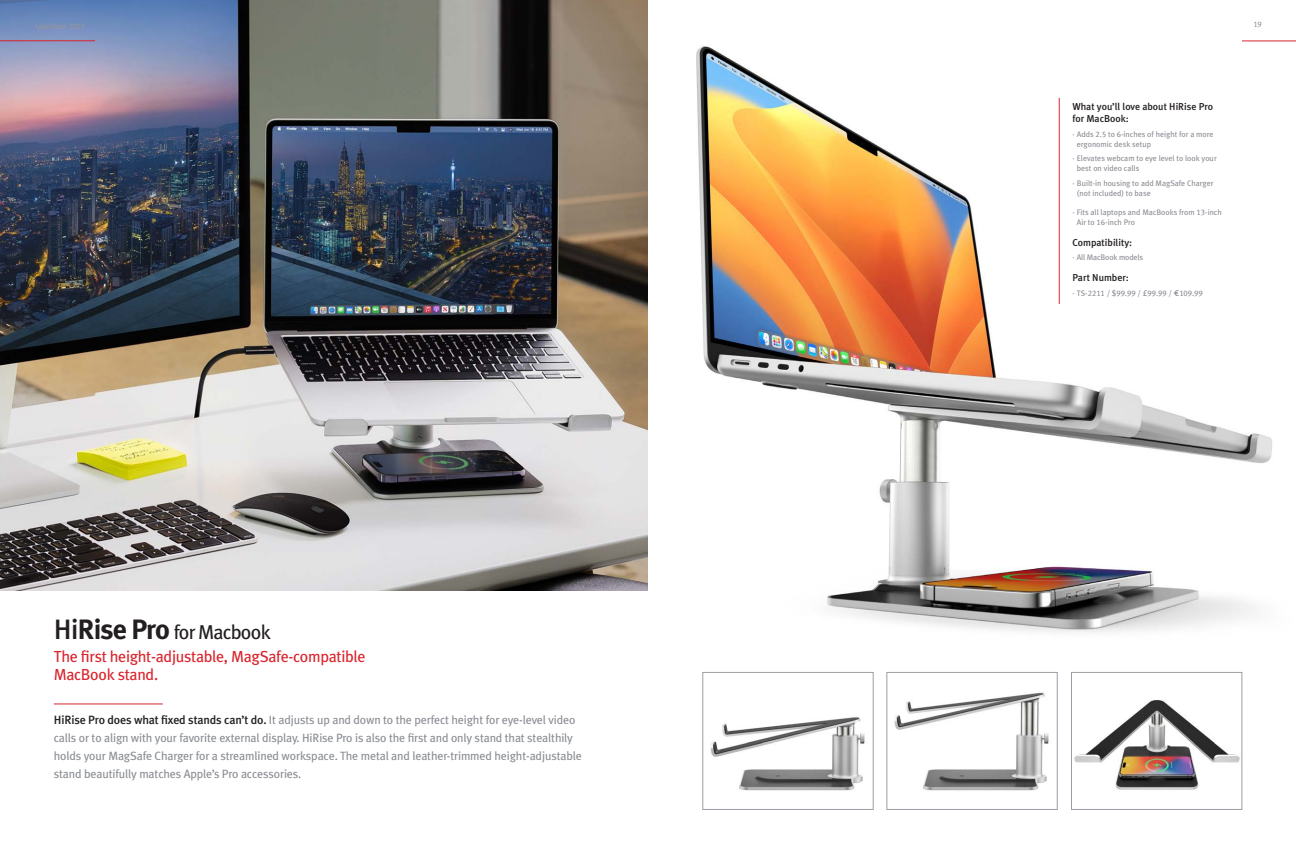
<style>
.page{position:relative;width:1296px;height:864px;background:#fff}
.page>*{position:absolute;margin:0;border:0;box-sizing:border-box;transform-origin:0 0}
.t1{font:20px "Meta Plus";letter-spacing:-.04em;color:#231f20}
.t2{font:16px/18px "Meta Plus";letter-spacing:-.02em;color:#da252e}
.t3{font:12px/18px "Meta Plus";letter-spacing:-.01em;color:#8a8d93}
.t4{font:500 10px/12px "Meta Plus";color:#231f20}
.t5{font:8px/10px "Meta Plus";color:#8a8d93}
.t6{font:8px "Meta Plus Book Caps";color:#8a8d93}
.t7{font:8px "Meta Plus";letter-spacing:-.03em;color:#95979d}
.t8{font:8px "Meta Plus Book Caps";color:#95979d}
.s1{font-family:"Meta Plus Book Caps"}
.s2{font-weight:500;font-size:28px}
.s3{font-weight:700;font-size:28px}
.s4{font-weight:500;color:#231f20}
.s5{font-family:"Meta Plus"}
.s6{font-family:"Meta Pro";font-weight:500;font-size:8.4px}
</style>
<div class="page">
<img style="left:0;top:0;width:648px;height:590px">
<img style="left:696px;top:40px;width:600px;height:593px">
<hr style="left:54px;top:704px;width:109px;height:1px;background:#da252e">
<img style="left:710px;top:717px;width:155px;height:74px">
<div style="left:703px;top:672px;width:170px;height:138px;border:1px solid #9a9da3"></div>
<img style="left:894px;top:692px;width:155px;height:99px">
<div style="left:887px;top:672px;width:170px;height:138px;border:1px solid #9a9da3"></div>
<img style="left:1074px;top:700px;width:166px;height:90px">
<div style="left:1071px;top:672px;width:171px;height:138px;border:1px solid #9a9da3"></div>
<hr style="left:1059px;top:98px;width:1px;height:206px;background:#da252e">
<hr style="left:0;top:40px;width:95px;height:1px;background:#da252e">
<hr style="left:1242px;top:41px;width:54px;height:1px;background:#da252e">
<p class="t7" style="left:36px;top:22px;width:51px">LookBook <span class="s1">2023</span></p>
<p class="t8" style="left:1253px;top:20px;width:10px">19</p>
<p class="t1" style="left:54px;top:621px;width:218px"><span class="s2">Hi</span><span class="s3">Rise Pro</span> for Macbook</p>
<p class="t2" style="left:54px;top:647px;width:313px">The first height-adjustable, MagSafe-compatible<br>MacBook stand.</p>
<p class="t3" style="left:54px;top:711px;width:530px"><span class="s4">HiRise Pro does what fixed stands can’t do.</span> It adjusts up and down to the perfect height for eye-level video calls or to align with your favorite external display. HiRise Pro is also the first and only stand that stealthily holds your MagSafe Charger for a streamlined workspace. The metal and leather-trimmed height-adjustable stand beautifully matches Apple’s Pro accessories.</p>
<p class="t4" style="left:1072px;top:101px;width:142px">What you’ll love about HiRise Pro for MacBook:</p>
<p class="t5" style="left:1077px;top:129px;width:138px;text-indent:-4px">· Adds <span class="s1">2.5</span> to <span class="s1">6</span>-inches of height for a more ergonomic desk setup</p>
<p class="t5" style="left:1077px;top:153px;width:141px;text-indent:-4px">· Elevates webcam to eye level to look your best on video calls</p>
<p class="t5" style="left:1077px;top:178px;width:138px;text-indent:-4px">· Built-in housing to add MagSafe Charger (not included) to base</p>
<p class="t5" style="left:1077px;top:207px;width:146px;text-indent:-4px">· Fits all laptops and MacBooks from <span class="s1">13</span>-inch<br>Air to <span class="s1">16</span>-inch Pro</p>
<p class="t4" style="left:1072px;top:236px;width:61px">Compatibility:</p>
<p class="t5" style="left:1072px;top:252px;width:72px">· All MacBook models</p>
<p class="t4" style="left:1072px;top:272px;width:58px">Part Number:</p>
<p class="t6" style="left:1072px;top:288px;width:132px"><span class="s5">· TS</span>-2211 / $99.99 / £99.99 / <span class="s6">€</span>109.99</p>
</div>
